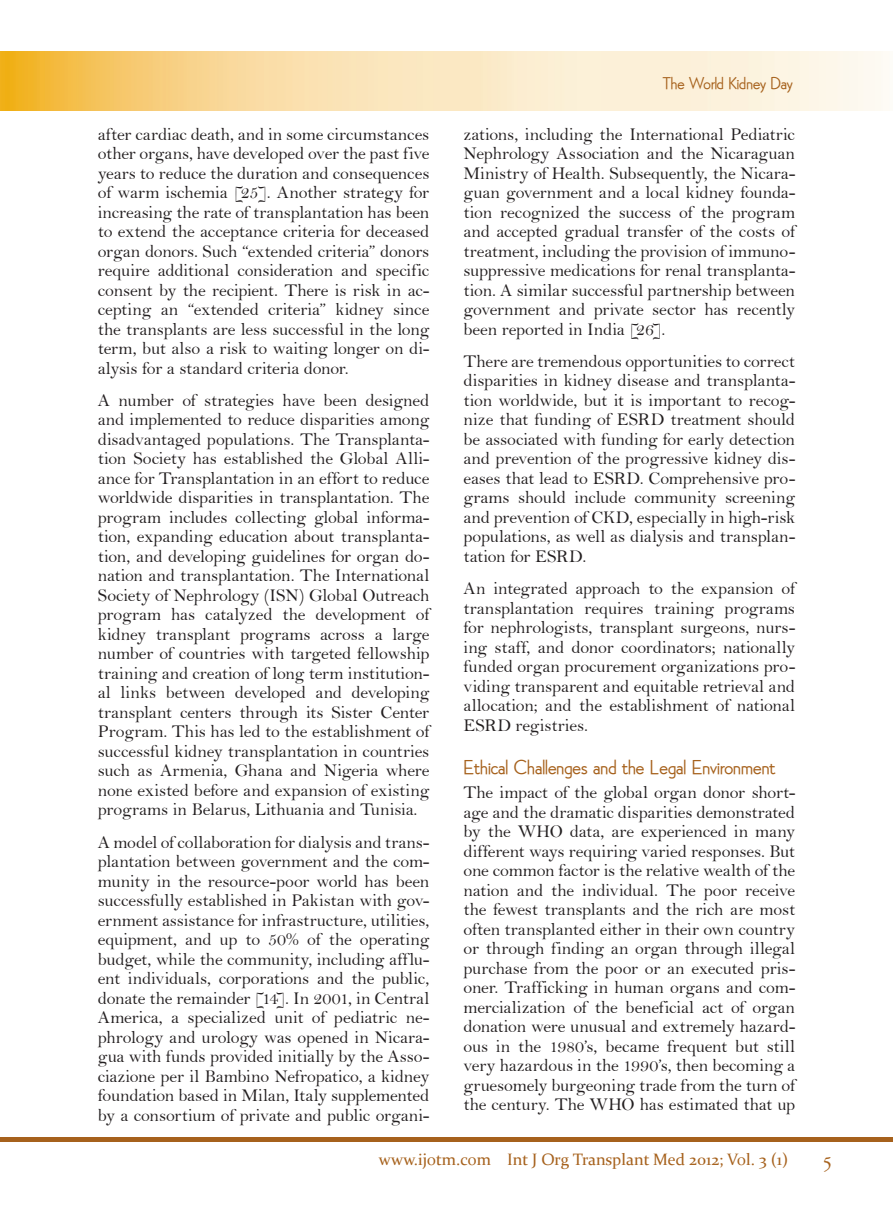
<style>
.page{position:relative;width:893px;height:1212px;background:#fff}
.page>*{position:absolute;margin:0;border:0;box-sizing:border-box;transform-origin:0 0}
.Sub_head{font:19.5px "Bennie Goethe SH";color:#a6611c}
.Body{font:18px/19.5px "Bell";letter-spacing:-.01em;color:#231f20;text-align:justify}
.t1{font:16.5px "Constantia";color:#a6611c}
.Running_Title{font:16.5px "Bennie Goethe SH";letter-spacing:-.015em;color:#a6611c}
</style>
<div class="page">
<div style="left:0;top:1137px;width:893px;height:5px;background:#a6611c"></div>
<img style="left:0;top:52px;width:883px;height:59px">
<p class="Body" style="left:98px;top:124px;width:333px">after cardiac death, and in some circumstances other organs, have developed over the past five years to reduce the duration and consequences of warm ischemia [25]. Another strategy for increasing the rate of transplantation has been to extend the acceptance criteria for deceased organ donors. Such “extended criteria” donors require additional consideration and specific consent by the recipient. There is risk in ac&shy;cepting an “extended criteria” kidney since the transplants are less successful in the long term, but also a risk to waiting longer on di&shy;alysis for a standard criteria donor.</p>
<p class="Body" style="left:98px;top:390px;width:333px">A number of strategies have been designed and implemented to reduce disparities among disadvantaged populations. The Transplanta&shy;tion Society has established the Global Alli&shy;ance for Transplantation in an effort to reduce worldwide disparities in transplantation. The program includes collecting global informa&shy;tion, expanding education about transplanta&shy;tion, and developing guidelines for organ do&shy;nation and transplantation. The International Society of Nephrology (ISN) Global Outreach program has catalyzed the development of kidney transplant programs across a large number of countries with targeted fellowship training and creation of long term institution&shy;al links between developed and developing transplant centers through its Sister Center Program. This has led to the establishment of successful kidney transplantation in countries such as Armenia, Ghana and Nigeria where none existed before and expansion of existing programs in Belarus, Lithuania and Tunisia.</p>
<p class="Body" style="left:98px;top:832px;width:333px">A model of collaboration for dialysis and trans&shy;plantation between government and the com&shy;munity in the resource-poor world has been successfully established in Pakistan with gov&shy;ernment assistance for infrastructure, utilities, equipment, and up to 50% of the operating budget, while the community, including afflu&shy;ent individuals, corporations and the public, donate the remainder [14]. In 2001, in Central America, a specialized unit of pediatric ne&shy;phrology and urology was opened in Nicara&shy;gua with funds provided initially by the Asso&shy;ciazione per il Bambino Nefropatico, a kidney foundation based in Milan, Italy supplemented by a consortium of private and public organi-</p>
<p class="Running_Title" style="left:663px;top:73px;width:131px">The World Kidney Day</p>
<p class="Body" style="left:463px;top:124px;width:333px">zations, including the International Pediatric Nephrology Association and the Nicaraguan Ministry of Health. Subsequently, the Nicara&shy;guan government and a local kidney founda&shy;tion recognized the success of the program and accepted gradual transfer of the costs of treatment, including the provision of immuno&shy;suppressive medications for renal transplanta&shy;tion. A similar successful partnership between government and private sector has recently been reported in India [26].</p>
<p class="Body" style="left:463px;top:351px;width:333px">There are tremendous opportunities to correct disparities in kidney disease and transplanta&shy;tion worldwide, but it is important to recog&shy;nize that funding of ESRD treatment should be associated with funding for early detection and prevention of the progressive kidney dis&shy;eases that lead to ESRD. Comprehensive pro&shy;grams should include community screening and prevention of CKD, especially in high-risk populations, as well as dialysis and transplan&shy;tation for ESRD.</p>
<p class="Body" style="left:463px;top:579px;width:333px">An integrated approach to the expansion of transplantation requires training programs for nephrologists, transplant surgeons, nurs&shy;ing staff, and donor coordinators; nationally funded organ procurement organizations pro&shy;viding transparent and equitable retrieval and allocation; and the establishment of national ESRD registries.</p>
<p class="Sub_head" style="left:463px;top:755px;width:313px">Ethical Challenges and the Legal Environment</p>
<p class="Body" style="left:463px;top:783px;width:333px">The impact of the global organ donor short&shy;age and the dramatic disparities demonstrated by the WHO data, are experienced in many different ways requiring varied responses. But one common factor is the relative wealth of the nation and the individual. The poor receive the fewest transplants and the rich are most often transplanted either in their own country or through finding an organ through illegal purchase from the poor or an executed pris&shy;oner. Trafficking in human organs and com&shy;mercialization of the beneficial act of organ donation were unusual and extremely hazard&shy;ous in the 1980’s, became frequent but still very hazardous in the 1990’s, then becoming a gruesomely burgeoning trade from the turn of the century. The WHO has estimated that up</p>
<p class="t1" style="left:379px;top:1148px;width:411px">www.ijotm.com Int J Org Transplant Med 2012; Vol. 3 (1)</p>
</div>
